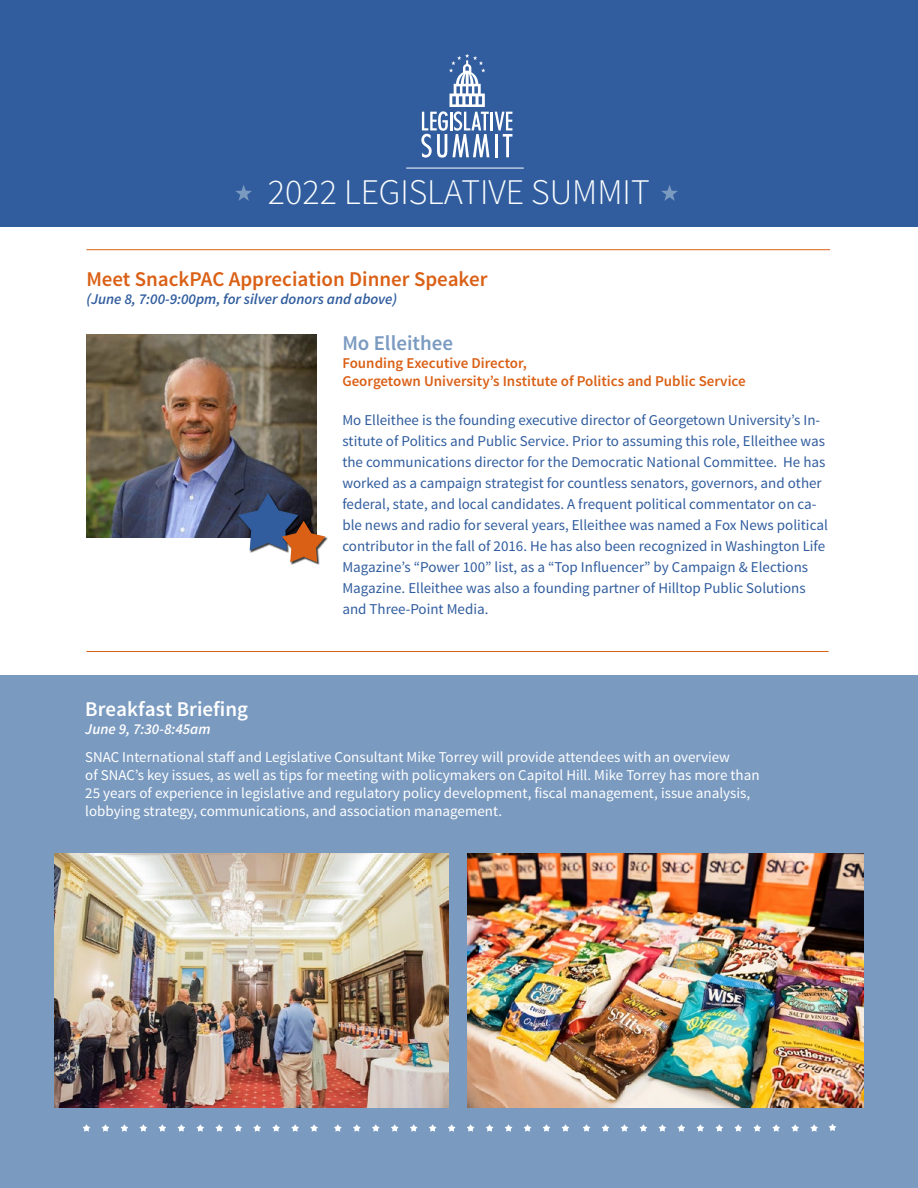
<style>
.page{position:relative;width:918px;height:1188px;background:#fff}
.page>*{position:absolute;margin:0;border:0;box-sizing:border-box;transform-origin:0 0}
.t1{font:300 36px "Source Sans Pro";color:#fcfeff}
.t2{font:600 21px "Source Sans Pro";color:#da6016}
.t3{font:600 21px "Source Sans Pro";color:#fff}
.t4{font:600 21px "Source Sans Pro";color:#7a9ac0}
.t5{font:15px/21px "Source Sans Pro";color:#315d9e}
.t6{font:15px/18px "Source Sans Pro";color:#fff}
.t7{font:600 15px/18px "Source Sans Pro";color:#da6016}
.t8{font:italic 600 15px "Source Sans Pro";color:#315d9e}
.t9{font:italic 600 15px "Source Sans Pro";color:#fff}
</style>
<div class="page">
<div style="left:0;top:675px;width:918px;height:513px;background:#7a9ac0"></div>
<div style="left:0;top:0;width:918px;height:227px;background:#315d9e"></div>
<svg style="left:421px;top:54px;width:91px;height:104px"></svg>
<hr style="left:406px;top:168px;width:118px;height:1px;background:#fff">
<svg style="left:236px;top:185px;width:16px;height:16px"></svg>
<svg style="left:661px;top:185px;width:17px;height:16px"></svg>
<hr style="left:86px;top:249px;width:744px;height:1px;background:#da6016">
<hr style="left:86px;top:651px;width:743px;height:1px;background:#da6016">
<svg style="left:83px;top:1124px;width:7px;height:8px"></svg>
<svg style="left:102px;top:1124px;width:7px;height:8px"></svg>
<svg style="left:121px;top:1124px;width:7px;height:8px"></svg>
<svg style="left:140px;top:1124px;width:7px;height:8px"></svg>
<svg style="left:158px;top:1124px;width:8px;height:8px"></svg>
<svg style="left:177px;top:1124px;width:8px;height:8px"></svg>
<svg style="left:196px;top:1124px;width:8px;height:8px"></svg>
<svg style="left:215px;top:1124px;width:8px;height:8px"></svg>
<svg style="left:234px;top:1124px;width:8px;height:8px"></svg>
<svg style="left:253px;top:1124px;width:8px;height:8px"></svg>
<svg style="left:272px;top:1124px;width:8px;height:8px"></svg>
<svg style="left:291px;top:1124px;width:8px;height:8px"></svg>
<svg style="left:310px;top:1124px;width:8px;height:8px"></svg>
<svg style="left:334px;top:1124px;width:8px;height:8px"></svg>
<svg style="left:353px;top:1124px;width:8px;height:8px"></svg>
<svg style="left:372px;top:1124px;width:8px;height:8px"></svg>
<svg style="left:391px;top:1124px;width:8px;height:8px"></svg>
<svg style="left:410px;top:1124px;width:8px;height:8px"></svg>
<svg style="left:429px;top:1124px;width:8px;height:8px"></svg>
<svg style="left:448px;top:1124px;width:8px;height:8px"></svg>
<svg style="left:467px;top:1124px;width:7px;height:8px"></svg>
<svg style="left:486px;top:1124px;width:7px;height:8px"></svg>
<svg style="left:505px;top:1124px;width:7px;height:8px"></svg>
<svg style="left:524px;top:1124px;width:7px;height:8px"></svg>
<svg style="left:543px;top:1124px;width:7px;height:8px"></svg>
<svg style="left:562px;top:1124px;width:7px;height:8px"></svg>
<svg style="left:583px;top:1124px;width:7px;height:8px"></svg>
<svg style="left:602px;top:1124px;width:7px;height:8px"></svg>
<svg style="left:621px;top:1124px;width:7px;height:8px"></svg>
<svg style="left:640px;top:1124px;width:7px;height:8px"></svg>
<svg style="left:659px;top:1124px;width:7px;height:8px"></svg>
<svg style="left:678px;top:1124px;width:7px;height:8px"></svg>
<svg style="left:696px;top:1124px;width:8px;height:8px"></svg>
<svg style="left:715px;top:1124px;width:8px;height:8px"></svg>
<svg style="left:734px;top:1124px;width:8px;height:8px"></svg>
<svg style="left:753px;top:1124px;width:8px;height:8px"></svg>
<svg style="left:772px;top:1124px;width:8px;height:8px"></svg>
<svg style="left:791px;top:1124px;width:8px;height:8px"></svg>
<svg style="left:810px;top:1124px;width:8px;height:8px"></svg>
<svg style="left:829px;top:1124px;width:7px;height:7px"></svg>
<img style="left:86px;top:334px;width:231px;height:204px">
<div style="left:282px;top:521px;width:46px;height:44px;background:#000;opacity:.75"></div>
<svg style="left:238px;top:493px;width:87px;height:69px"></svg>
<img style="left:54px;top:854px;width:394px;height:253px">
<img style="left:467px;top:854px;width:396px;height:253px">
<h1 class="t1" style="left:268px;top:170px;width:383px">2022 LEGISLATIVE SUMMIT</h1>
<h2 class="t2" style="left:86px;top:265px;width:403px">Meet SnackPAC Appreciation Dinner Speaker</h2>
<p class="t8" style="left:86px;top:289px;width:312px">(June 8, 7:00-9:00pm, for silver donors and above)</p>
<h2 class="t4" style="left:342px;top:330px;width:112px">Mo Elleithee</h2>
<p class="t7" style="left:342px;top:355px;width:405px">Founding Executive Director,<br>Georgetown University’s Institute of Politics and Public Service</p>
<p class="t5" style="left:342px;top:410px;width:487px">Mo Elleithee is the founding executive director of Georgetown University’s In&shy;stitute of Politics and Public Service. Prior to assuming this role, Elleithee was the communications director for the Democratic National Committee. He has worked as a campaign strategist for countless senators, governors, and other federal, state, and local candidates. A frequent political commentator on ca&shy;ble news and radio for several years, Elleithee was named a Fox News political contributor in the fall of 2016. He has also been recognized in Washington Life Magazine’s “Power 100” list, as a “Top Influencer” by Campaign &amp; Elections Magazine. Elleithee was also a founding partner of Hilltop Public Solutions and Three-Point Media.</p>
<h2 class="t3" style="left:85px;top:695px;width:164px">Breakfast Briefing</h2>
<p class="t9" style="left:85px;top:719px;width:127px">June 9, 7:30-8:45am</p>
<p class="t6" style="left:85px;top:748px;width:676px">SNAC International staff and Legislative Consultant Mike Torrey will provide attendees with an overview<br>of SNAC’s key issues, as well as tips for meeting with policymakers on Capitol Hill. Mike Torrey has more than 25 years of experience in legislative and regulatory policy development, fiscal management, issue analysis, lobbying strategy, communications, and association management.</p>
</div>
